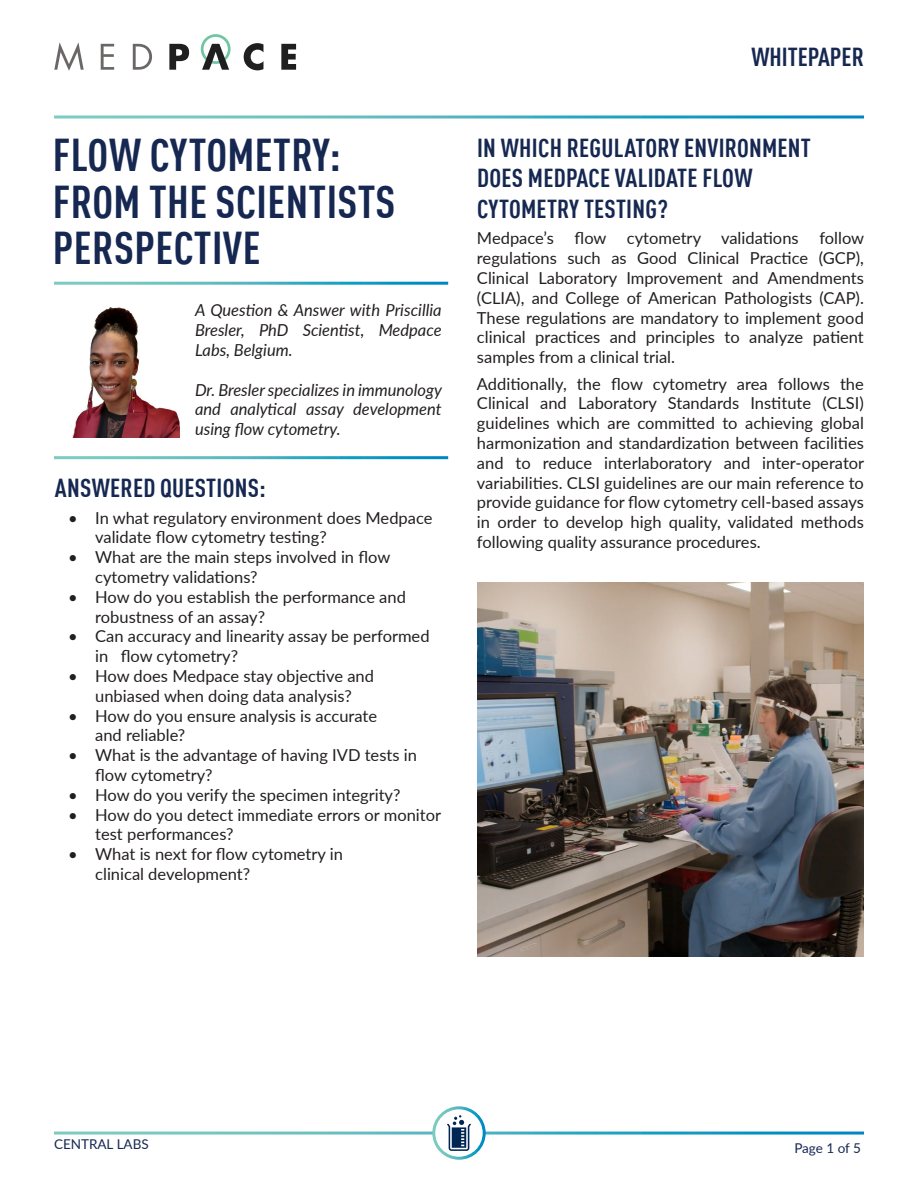
<style>
.page{position:relative;width:918px;height:1188px;background:#fff}
.page>*{position:absolute;margin:0;border:0;box-sizing:border-box;transform-origin:0 0}
.t1{font:700 condensed 45px/46.5px "DINOT";letter-spacing:.01em;color:#162851}
.t2{font:700 condensed 25.5px/30.6px "DINOT";letter-spacing:.01em;color:#162851}
.t3{font:16.5px/19.8px "Lato";color:#231f20}
.t4{font:italic 16.5px/19.8px "Lato";color:#231f20;text-align:justify}
.t5{font:13.5px "Lato";color:#162851}
</style>
<div class="page">
<svg style="left:54px;top:42px;width:30px;height:29px"></svg>
<svg style="left:101px;top:44px;width:13px;height:26px"></svg>
<svg style="left:133px;top:44px;width:19px;height:26px"></svg>
<svg style="left:169px;top:44px;width:20px;height:26px"></svg>
<svg style="left:201px;top:34px;width:30px;height:36px"></svg>
<svg style="left:244px;top:43px;width:19px;height:27px"></svg>
<svg style="left:281px;top:44px;width:15px;height:26px"></svg>
<svg style="left:434px;top:1108px;width:50px;height:50px"></svg>
<div style="left:432px;top:1106px;width:54px;height:54px;border:3px solid #fff;border-radius:50%"></div>
<img style="left:70px;top:307px;width:110px;height:131px">
<svg style="left:447px;top:1115px;width:24px;height:36px"></svg>
<img style="left:477px;top:582px;width:387px;height:374px">
<p class="t1" style="left:53px;top:129px;width:344px">FLOW CYTOMETRY:<br>FROM THE SCIENTISTS<br>PERSPECTIVE</p>
<p class="t4" style="left:195px;top:299px;width:248px">A Question &amp; Answer with Priscillia Bresler, PhD Scientist, Medpace Labs, Belgium.</p>
<p class="t4" style="left:195px;top:379px;width:248px">Dr. Bresler specializes in immunology and analytical assay development using flow cytometry.</p>
<p class="t2" style="left:55px;top:471px;width:212px">ANSWERED QUESTIONS:</p>
<p class="t3" style="left:95px;top:507px;width:339px;text-indent:-27px">• In what regulatory environment does Medpace validate flow cytometry testing?</p>
<p class="t3" style="left:95px;top:547px;width:297px;text-indent:-27px">• What are the main steps involved in flow cytometry validations?</p>
<p class="t3" style="left:95px;top:586px;width:312px;text-indent:-27px">• How do you establish the performance and robustness of an assay?</p>
<p class="t3" style="left:95px;top:626px;width:336px;text-indent:-27px">• Can accuracy and linearity assay be performed in flow cytometry?</p>
<p class="t3" style="left:68px;top:665px;width:307px;text-align:center">• How does Medpace stay objective and unbiased when doing data analysis?</p>
<p class="t3" style="left:95px;top:705px;width:283px;text-indent:-27px">• How do you ensure analysis is accurate and reliable?</p>
<p class="t3" style="left:95px;top:745px;width:323px;text-indent:-27px">• What is the advantage of having IVD tests in flow cytometry?</p>
<p class="t3" style="left:68px;top:784px;width:334px">• How do you verify the specimen integrity?</p>
<p class="t3" style="left:95px;top:804px;width:347px;text-indent:-27px">• How do you detect immediate errors or monitor test performances?</p>
<p class="t3" style="left:95px;top:844px;width:249px;text-indent:-27px">• What is next for flow cytometry in clinical development?</p>
<p class="t2" style="left:751px;top:39px;width:114px">WHITEPAPER</p>
<p class="t2" style="left:477px;top:130px;width:335px">IN WHICH REGULATORY ENVIRONMENT<br>DOES MEDPACE VALIDATE FLOW<br>CYTOMETRY TESTING?</p>
<p class="t3" style="left:477px;top:228px;width:78px">Medpace’s</p>
<p class="t3" style="left:575px;top:228px;width:226px">flow cytometry validations</p>
<p class="t3" style="left:477px;top:228px;width:389px;text-align:justify;text-indent:342px">follow regulations such as Good Clinical Practice (GCP), Clinical Laboratory Improvement and Amendments (CLIA), and College of American Pathologists (CAP).<br>These regulations are mandatory to implement good clinical practices and principles to analyze patient samples from a clinical trial.</p>
<p class="t3" style="left:477px;top:373px;width:389px;text-align:justify">Additionally, the flow cytometry area follows the Clinical and Laboratory Standards Institute (CLSI) guidelines which are committed to achieving global harmonization and standardization between facilities and to reduce interlaboratory and inter-operator variabilities. CLSI guidelines are our main reference to provide guidance for flow cytometry cell-based assays in order to develop high quality, validated methods following quality assurance procedures.</p>
<p class="t5" style="left:54px;top:1135px;width:96px">CENTRAL LABS</p>
<p class="t5" style="left:794px;top:1138px;width:68px">Page 1 of 5</p>
</div>
